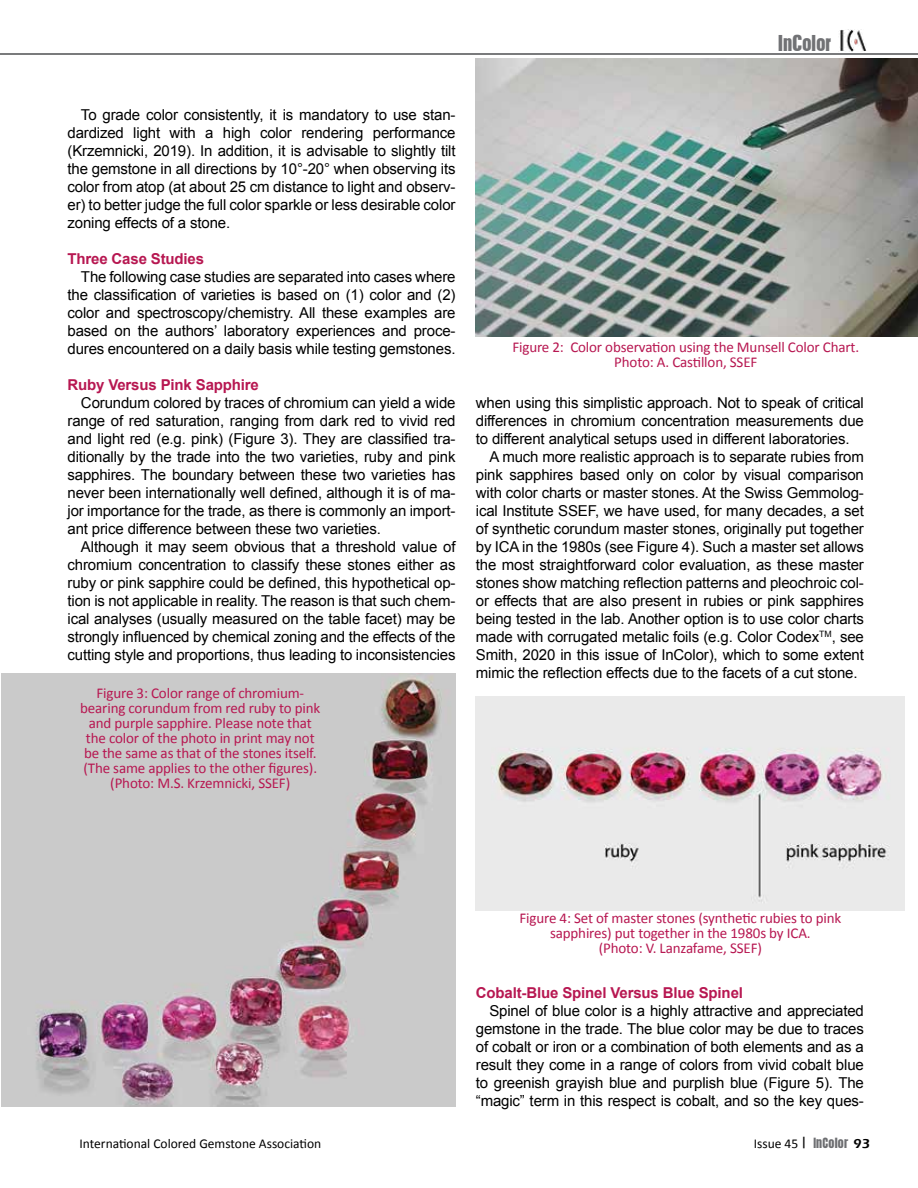
<style>
.page{position:relative;width:918px;height:1188px;background:#fff}
.page>*{position:absolute;margin:0;border:0;box-sizing:border-box;transform-origin:0 0}
.t1{font:18px "Pilsen Plakat";color:#717275}
.t2{font:15px/18px "Arial";letter-spacing:-.01em;color:#000;text-align:justify}
.t3{font:15px/15px "Calibri";letter-spacing:-.01em;color:#b71751;text-align:center}
.t4{font:700 15px "Arial";letter-spacing:-.01em;color:#b71751}
.t5{font:13.5px "Calibri";color:#000}
.s1{font-family:"Arial";font-size:18px}
.s2{font-family:"Anton";font-size:12px;color:#6d6e71}
.s3{font-family:"Eras ITC";font-weight:600}
</style>
<div class="page">
<hr style="left:0;top:53px;width:918px;height:2px;background:#636466">
<img style="left:840px;top:29px;width:27px;height:22px">
<img style="left:476px;top:696px;width:428px;height:214px">
<img style="left:476px;top:58px;width:442px;height:279px">
<img style="left:2px;top:674px;width:454px;height:433px">
<p class="t1" style="left:778px;top:28px;width:55px">InColor</p>
<p class="t2" style="left:67px;top:106px;width:390px;text-indent:14px">To grade color consistently, it is mandatory to use stan&shy;dardized light with a high color rendering performance (Krzemnicki, 2019). In addition, it is advisable to slightly tilt the gemstone in all directions by 10°-20° when observing its color from atop (at about 25 cm distance to light and observ&shy;er) to better judge the full color sparkle or less desirable color zoning effects of a stone.</p>
<p class="t4" style="left:67px;top:249px;width:138px">Three Case Studies</p>
<p class="t2" style="left:67px;top:268px;width:390px;text-indent:14px">The following case studies are separated into cases where the classification of varieties is based on (1) color and (2) color and spectroscopy/chemistry. All these examples are based on the authors’ laboratory experiences and proce&shy;dures encountered on a daily basis while testing gemstones.</p>
<p class="t4" style="left:67px;top:375px;width:193px">Ruby Versus Pink Sapphire</p>
<p class="t2" style="left:67px;top:394px;width:390px;text-indent:14px">Corundum colored by traces of chromium can yield a wide range of red saturation, ranging from dark red to vivid red and light red (e.g. pink) (Figure 3). They are classified tra&shy;ditionally by the trade into the two varieties, ruby and pink sapphires. The boundary between these two varieties has never been internationally well defined, although it is of ma&shy;jor importance for the trade, as there is commonly an import&shy;ant price difference between these two varieties.</p>
<p class="t2" style="left:67px;top:538px;width:390px;text-indent:14px">Although it may seem obvious that a threshold value of chromium concentration to classify these stones either as ruby or pink sapphire could be defined, this hypothetical op&shy;tion is not applicable in reality. The reason is that such chem&shy;ical analyses (usually measured on the table facet) may be strongly influenced by chemical zoning and the effects of the cutting style and proportions, thus leading to inconsistencies</p>
<p class="t3" style="left:80px;top:686px;width:242px">Figure 3: Color range of chromium&shy;bearing corundum from red ruby to pink and purple sapphire. Please note that the color of the photo in print may not be the same as that of the stones itself. (The same applies to the other figures). (Photo: M.S. Krzemnicki, SSEF)</p>
<p class="t3" style="left:512px;top:339px;width:348px">Figure 2: Color observation using the Munsell Color Chart.<br>Photo: A. Castillon, SSEF</p>
<p class="t2" style="left:476px;top:394px;width:390px">when using this simplistic approach. Not to speak of critical</p>
<p class="t2" style="left:476px;top:412px;width:390px">differences in chromium concentration measurements due</p>
<p class="t2" style="left:476px;top:430px;width:375px">to different analytical setups used in different laboratories.</p>
<p class="t2" style="left:489px;top:448px;width:376px">A much more realistic approach is to separate rubies from</p>
<p class="t2" style="left:476px;top:466px;width:390px">pink sapphires based only on color by visual comparison</p>
<p class="t2" style="left:476px;top:484px;width:390px">with color charts or master stones. At the Swiss Gemmolog-</p>
<p class="t2" style="left:476px;top:502px;width:390px">ical Institute SSEF, we have used, for many decades, a set</p>
<p class="t2" style="left:476px;top:520px;width:390px">of synthetic corundum master stones, originally put together</p>
<p class="t2" style="left:476px;top:538px;width:390px">by ICA in the 1980s (see Figure 4). Such a master set allows</p>
<p class="t2" style="left:476px;top:556px;width:390px">the most straightforward color evaluation, as these master</p>
<p class="t2" style="left:476px;top:574px;width:390px">stones show matching reflection patterns and pleochroic col-</p>
<p class="t2" style="left:476px;top:592px;width:390px">or effects that are also present in rubies or pink sapphires</p>
<p class="t2" style="left:476px;top:610px;width:390px">being tested in the lab. Another option is to use color charts</p>
<p class="t2" style="left:476px;top:628px;width:390px">made with corrugated metalic foils (e.g. Color Codex<sup>TM</sup>, see</p>
<p class="t2" style="left:476px;top:646px;width:390px">Smith, 2020 in this issue of InColor), which to some extent</p>
<p class="t2" style="left:476px;top:664px;width:383px">mimic the reflection effects due to the facets of a cut stone.</p>
<p class="t3" style="left:519px;top:910px;width:323px">Figure 4: Set of master stones (synthetic rubies to pink sapphires) put together in the 1980s by ICA.<br>(Photo: V. Lanzafame, SSEF)</p>
<p class="t4" style="left:476px;top:982px;width:269px">Cobalt-Blue Spinel Versus Blue Spinel</p>
<p class="t2" style="left:476px;top:1002px;width:390px;text-indent:14px">Spinel of blue color is a highly attractive and appreciated gemstone in the trade. The blue color may be due to traces of cobalt or iron or a combination of both elements and as a result they come in a range of colors from vivid cobalt blue to greenish grayish blue and purplish blue (Figure 5). The “magic” term in this respect is cobalt, and so the key ques-</p>
<p class="t5" style="left:80px;top:1135px;width:243px">International Colored Gemstone Association</p>
<p class="t5" style="left:754px;top:1135px;width:118px">Issue 45 <span class="s1">׀</span> <span class="s2">InColor</span> <span class="s3">93</span></p>
</div>
